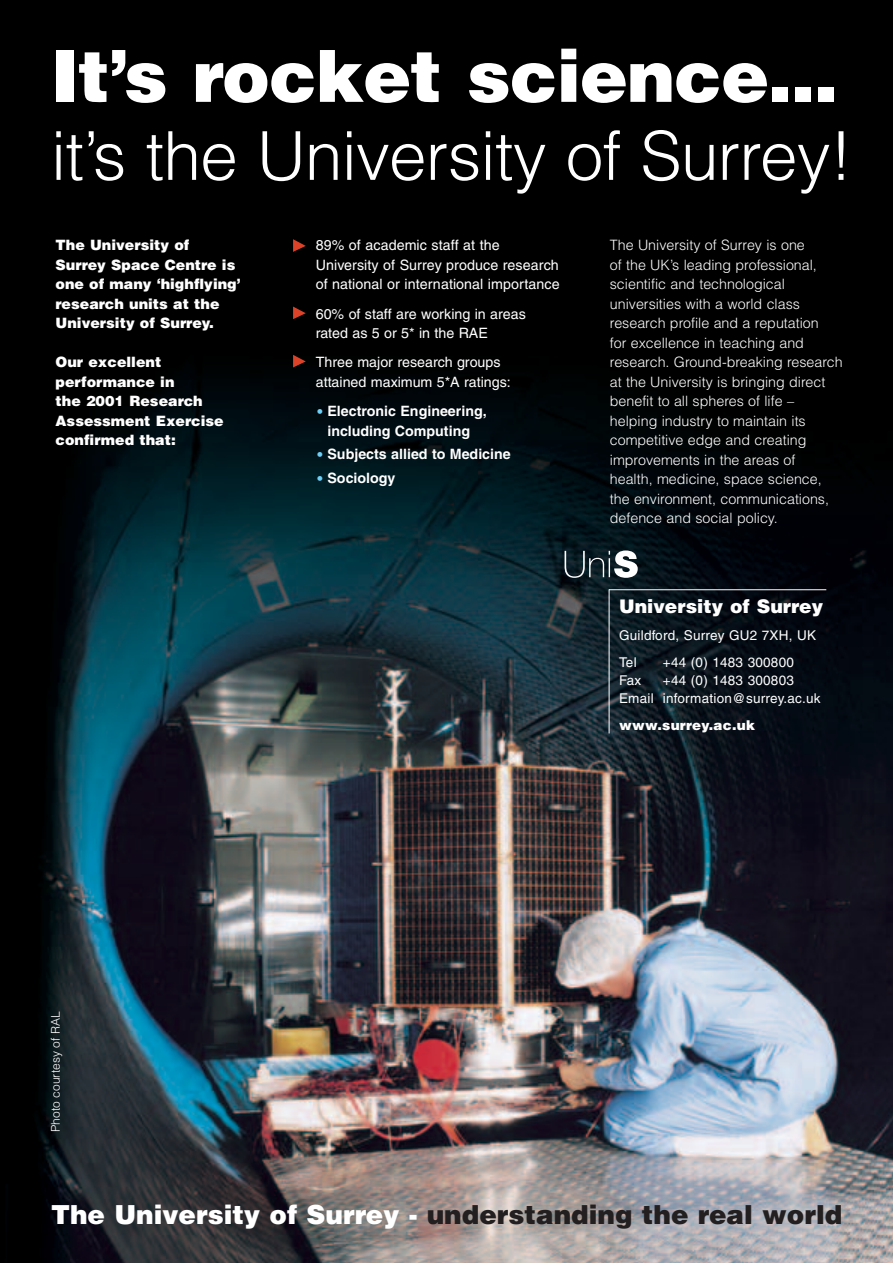
<style>
.page{position:relative;width:893px;height:1263px;background:#fff}
.page>*{position:absolute;margin:0;border:0;box-sizing:border-box;transform-origin:0 0}
.t1{font:900 72px "Helvetica";letter-spacing:-.015em;color:#fff}
.t2{font:300 67.5px "Helvetica";letter-spacing:-.01em;color:#fff}
.t3{font:900 26.25px "Helvetica";color:#231f20}
.t4{font:900 18.75px "Helvetica";color:#fff}
.t5{font:300 14.25px/19.5px "Helvetica";color:#fff}
.t6{font:14.25px/19.5px "Helvetica";letter-spacing:.005em;color:#fff}
.t7{font:900 14.25px/19.5px "Helvetica";color:#fff}
.t8{font:700 14.25px/19.5px "Helvetica";color:#fff;text-align:center}
.t9{font:13.5px/27px "Helvetica";letter-spacing:.015em;color:#fff}
.t10{font:900 13.5px "Helvetica";letter-spacing:.02em;color:#fff}
.t11{font:300 12px "Helvetica";color:#fff}
.s1{font-size:30px;color:#6ecff6}
.s2{color:#fff}
</style>
<div class="page">
<img style="left:0;top:0;width:892px;height:1263px">
<svg style="left:293px;top:239px;width:13px;height:13px"></svg>
<svg style="left:293px;top:307px;width:13px;height:12px"></svg>
<svg style="left:293px;top:355px;width:13px;height:12px"></svg>
<svg style="left:564px;top:551px;width:73px;height:27px"></svg>
<hr style="left:609px;top:589px;width:217px;height:1px;background:#fff">
<hr style="left:608px;top:589px;width:1px;height:144px;background:#fff">
<h1 class="t1" style="left:51px;top:50px;width:788px">It’s rocket science...</h1>
<h2 class="t2" style="left:51px;top:131px;width:802px">it’s the University of Surrey!</h2>
<p class="t7" style="left:56px;top:237px;width:187px">The University of<br>Surrey Space Centre is one of many ‘highflying’ research units at the<br>University of Surrey.</p>
<p class="t7" style="left:56px;top:354px;width:170px">Our excellent performance in<br>the 2001 Research<br>Assessment Exercise confirmed that:</p>
<p class="t6" style="left:316px;top:237px;width:245px">89% of academic staff at the<br>University of Surrey produce research of national or international importance</p>
<p class="t6" style="left:316px;top:305px;width:211px">60% of staff are working in areas rated as 5 or 5* in the RAE</p>
<p class="t6" style="left:316px;top:354px;width:196px">Three major research groups attained maximum 5*A ratings:</p>
<p class="t8" style="left:316px;top:403px;width:172px"><span class="s1">·</span> Electronic Engineering, including Computing</p>
<p class="t8" style="left:316px;top:444px;width:196px;line-height:23.7px;text-align:left"><span class="s1">·</span> Subjects allied to Medicine <span class="s1">·</span> Sociology</p>
<p class="t5" style="left:610px;top:237px;width:234px">The University of Surrey is one<br>of the UK’s leading professional, scientific and technological universities with a world class research profile and a reputation<br>for excellence in teaching and research. Ground-breaking research at the University is bringing direct benefit to all spheres of life – helping industry to maintain its competitive edge and creating improvements in the areas of<br>health, medicine, space science, the environment, communications, defence and social policy.</p>
<h3 class="t4" style="left:619px;top:600px;width:205px">University of Surrey</h3>
<p class="t9" style="left:619px;top:623px;width:198px">Guildford, Surrey GU2 7XH, UK<br>Tel</p>
<p class="t9" style="left:663px;top:650px;width:132px">+44 (0) 1483 300800</p>
<p class="t9" style="left:619px;top:673px;width:203px;line-height:18px;text-indent:44px">+44 (0) 1483 300803<br>Email information@surrey.ac.uk</p>
<p class="t10" style="left:619px;top:720px;width:138px">www.surrey.ac.uk</p>
<p class="t9" style="left:619px;top:668px;width:24px">Fax</p>
<p class="t11" style="left:51px;top:1132px;width:122px;rotate:-90deg">Photo courtesy of RAL</p>
<h3 class="t3" style="left:51px;top:1205px;width:792px"><span class="s2">The University of Surrey -</span> understanding the real world</h3>
</div>
